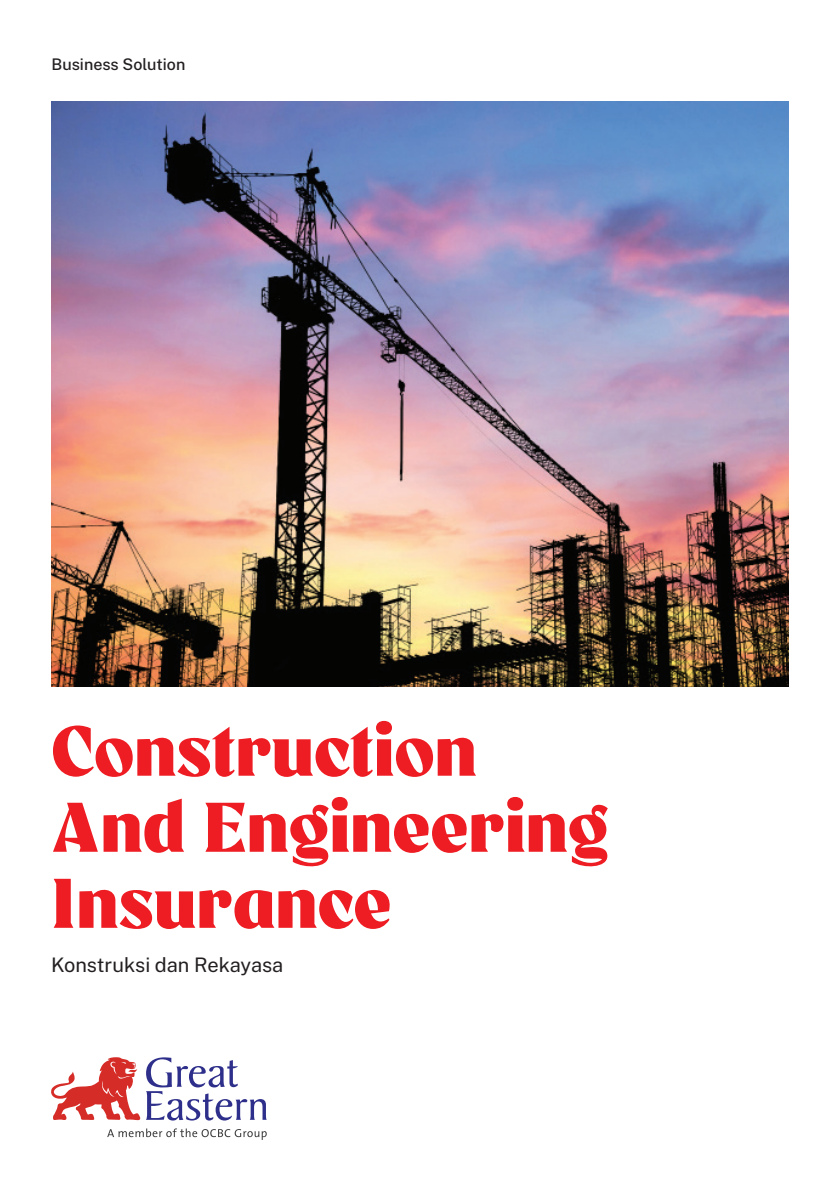
<style>
.page{position:relative;width:840px;height:1191px;background:#fff}
.page>*{position:absolute;margin:0;border:0;box-sizing:border-box;transform-origin:0 0}
.t1{font:800 70px/76px "Mr Banks";color:#ee1d23}
.t2{font:20px "Public Sans";color:#231f20}
.t3{font:500 16px "Public Sans";color:#231f20}
</style>
<div class="page">
<svg style="left:107px;top:1128px;width:159px;height:12px"></svg>
<svg style="left:51px;top:1057px;width:215px;height:63px"></svg>
<img style="left:51px;top:102px;width:737px;height:584px">
<p class="t3" style="left:52px;top:53px;width:135px">Business Solution</p>
<p class="t1" style="left:51px;top:714px;width:558px">Construction<br>And Engineering<br>Insurance</p>
<p class="t2" style="left:51px;top:951px;width:233px">Konstruksi dan Rekayasa</p>
</div>
